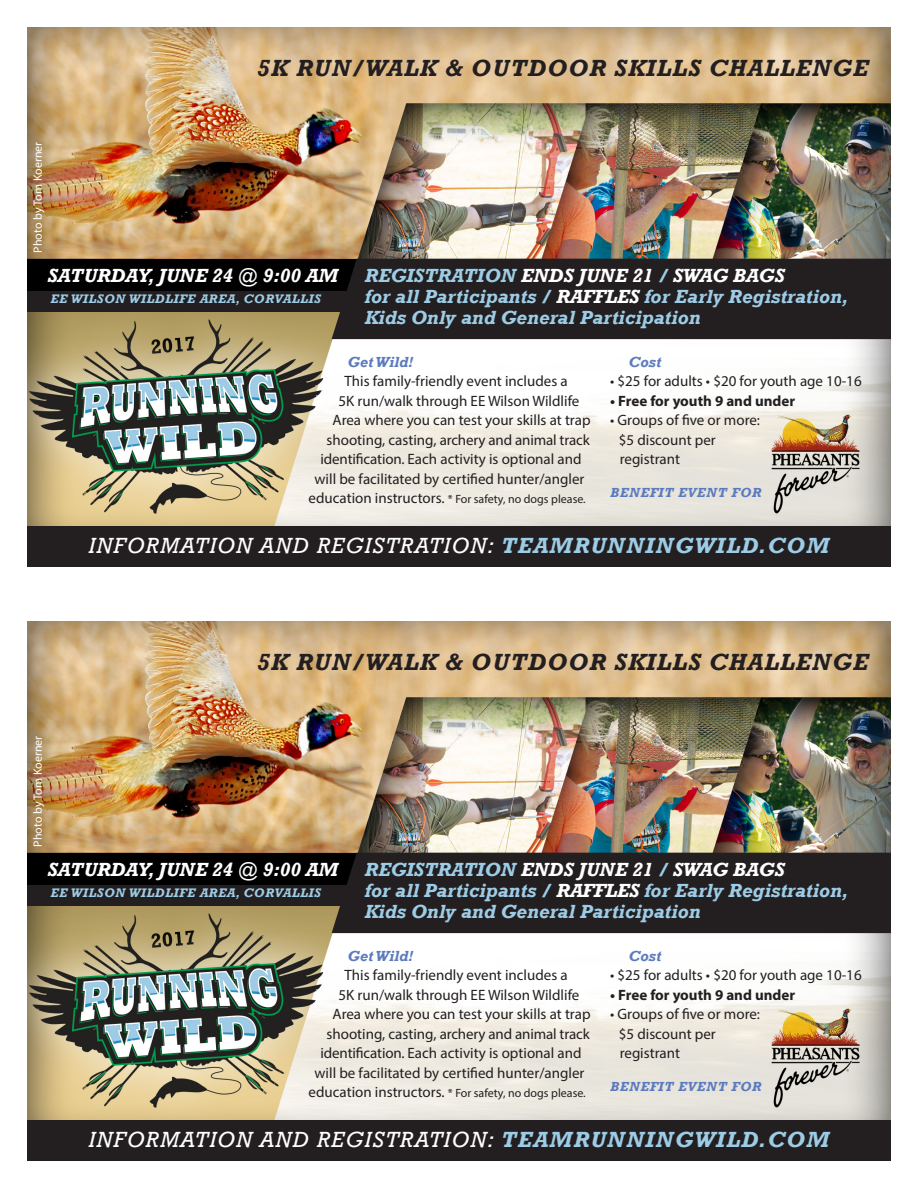
<style>
.page{position:relative;width:918px;height:1188px;background:#fff}
.page>*{position:absolute;margin:0;border:0;box-sizing:border-box;transform-origin:0 0}
.t1{font:italic 700 24px "Rockwell";letter-spacing:.05em;color:#231f20}
.t2{font:italic 22.5px "Rockwell";letter-spacing:.06em;color:#fff}
.t3{font:italic 700 19.5px/21px "Rockwell";color:#9dcce6}
.t4{font:italic 700 19.5px "Rockwell";color:#fff}
.List_Paragraph{font:15px/19.5px "Myriad Pro";color:#231f20}
.List_Paragraph-2{font:700 15px "Myriad Pro";color:#231f20}
.t5{font:italic 700 15px "Rockwell";color:#5c7bbe}
.t6{font:italic 700 13.5px "Rockwell";letter-spacing:.05em;color:#5c7bbe}
.t7{font:italic 700 12.75px "Rockwell";letter-spacing:.05em;color:#9dcce6}
.t8{font:12px "Myriad Pro";color:#231f20}
.t9{font:12px "Myriad Pro";color:#fff}
.s1{font-weight:400}
.s2{color:#fff}
.s3{font-size:15px}
.s4{font-weight:700;color:#9dcce6}
</style>
<div class="page">
<img style="left:27px;top:27px;width:864px;height:499px">
<img style="left:27px;top:621px;width:864px;height:499px">
<div style="left:27px;top:526px;width:864px;height:41px;background:#231f20"></div>
<div style="left:27px;top:1120px;width:864px;height:41px;background:#231f20"></div>
<div style="left:27px;top:292px;width:327px;height:20px;background:#231f20"></div>
<div style="left:27px;top:886px;width:327px;height:20px;background:#231f20"></div>
<div style="left:332px;top:259px;width:559px;height:80px;background:#231f20"></div>
<div style="left:332px;top:853px;width:559px;height:80px;background:#231f20"></div>
<p class="t9" style="left:31px;top:253px;width:112px;rotate:-90deg">Photo by Tom Koerner</p>
<p class="t1" style="left:256px;top:54px;width:613px">5K RUN/WALK &amp; OUTDOOR SKILLS CHALLENGE</p>
<p class="t4" style="left:47px;top:264px;width:292px">SATURDAY, JUNE 24 <span class="s1">@</span> 9:00 AM</p>
<p class="t7" style="left:51px;top:291px;width:272px">EE WILSON WILDLIFE AREA, CORVALLIS</p>
<p class="t3" style="left:364px;top:266px;width:485px">REGISTRATION <span class="s2">ENDS JUNE 21</span> / <span class="s2">SWAG BAGS<br></span>for all Participants / <span class="s2">RAFFLES</span> for Early Registration,<br>Kids Only and General Participation</p>
<p class="t5" style="left:348px;top:353px;width:67px">Get Wild!</p>
<p class="List_Paragraph" style="left:345px;top:371px;width:225px">This family-friendly event includes a</p>
<p class="List_Paragraph" style="left:339px;top:391px;width:242px">5K run/walk through EE Wilson Wildlife</p>
<p class="List_Paragraph" style="left:333px;top:410px;width:259px">Area where you can test your skills at trap</p>
<p class="List_Paragraph" style="left:327px;top:430px;width:265px">shooting, casting, archery and animal track</p>
<p class="List_Paragraph" style="left:321px;top:449px;width:262px">identification. Each activity is optional and</p>
<p class="List_Paragraph" style="left:315px;top:469px;width:271px">will be facilitated by certified hunter/angler</p>
<p class="t8" style="left:309px;top:492px;width:279px"><span class="s3">education instructors.</span> * For safety, no dogs please.</p>
<p class="t5" style="left:628px;top:353px;width:34px">Cost</p>
<p class="List_Paragraph" style="left:610px;top:371px;width:253px">• $25 for adults • $20 for youth age 10-16</p>
<p class="List_Paragraph-2" style="left:610px;top:391px;width:186px">• Free for youth 9 and under</p>
<p class="List_Paragraph" style="left:619px;top:410px;width:143px;text-indent:-9px">• Groups of five or more: $5 discount per registrant</p>
<p class="t6" style="left:610px;top:485px;width:153px">BENEFIT EVENT FOR</p>
<p class="t2" style="left:89px;top:533px;width:742px">INFORMATION AND REGISTRATION: <span class="s4">TEAMRUNNINGWILD.COM</span></p>
<p class="t9" style="left:31px;top:847px;width:112px;rotate:-90deg">Photo by Tom Koerner</p>
<p class="t1" style="left:256px;top:648px;width:613px">5K RUN/WALK &amp; OUTDOOR SKILLS CHALLENGE</p>
<p class="t4" style="left:47px;top:858px;width:292px">SATURDAY, JUNE 24 <span class="s1">@</span> 9:00 AM</p>
<p class="t7" style="left:51px;top:885px;width:272px">EE WILSON WILDLIFE AREA, CORVALLIS</p>
<p class="t3" style="left:364px;top:860px;width:485px">REGISTRATION <span class="s2">ENDS JUNE 21</span> / <span class="s2">SWAG BAGS<br></span>for all Participants / <span class="s2">RAFFLES</span> for Early Registration,<br>Kids Only and General Participation</p>
<p class="t5" style="left:348px;top:947px;width:67px">Get Wild!</p>
<p class="List_Paragraph" style="left:345px;top:965px;width:225px">This family-friendly event includes a</p>
<p class="List_Paragraph" style="left:339px;top:985px;width:242px">5K run/walk through EE Wilson Wildlife</p>
<p class="List_Paragraph" style="left:333px;top:1004px;width:259px">Area where you can test your skills at trap</p>
<p class="List_Paragraph" style="left:327px;top:1024px;width:265px">shooting, casting, archery and animal track</p>
<p class="List_Paragraph" style="left:321px;top:1043px;width:262px">identification. Each activity is optional and</p>
<p class="List_Paragraph" style="left:315px;top:1063px;width:271px">will be facilitated by certified hunter/angler</p>
<p class="t8" style="left:309px;top:1086px;width:279px"><span class="s3">education instructors.</span> * For safety, no dogs please.</p>
<p class="t5" style="left:628px;top:947px;width:34px">Cost</p>
<p class="List_Paragraph" style="left:610px;top:965px;width:253px">• $25 for adults • $20 for youth age 10-16</p>
<p class="List_Paragraph-2" style="left:610px;top:985px;width:186px">• Free for youth 9 and under</p>
<p class="List_Paragraph" style="left:619px;top:1004px;width:143px;text-indent:-9px">• Groups of five or more: $5 discount per registrant</p>
<p class="t6" style="left:610px;top:1079px;width:153px">BENEFIT EVENT FOR</p>
<p class="t2" style="left:89px;top:1127px;width:742px">INFORMATION AND REGISTRATION: <span class="s4">TEAMRUNNINGWILD.COM</span></p>
</div>
